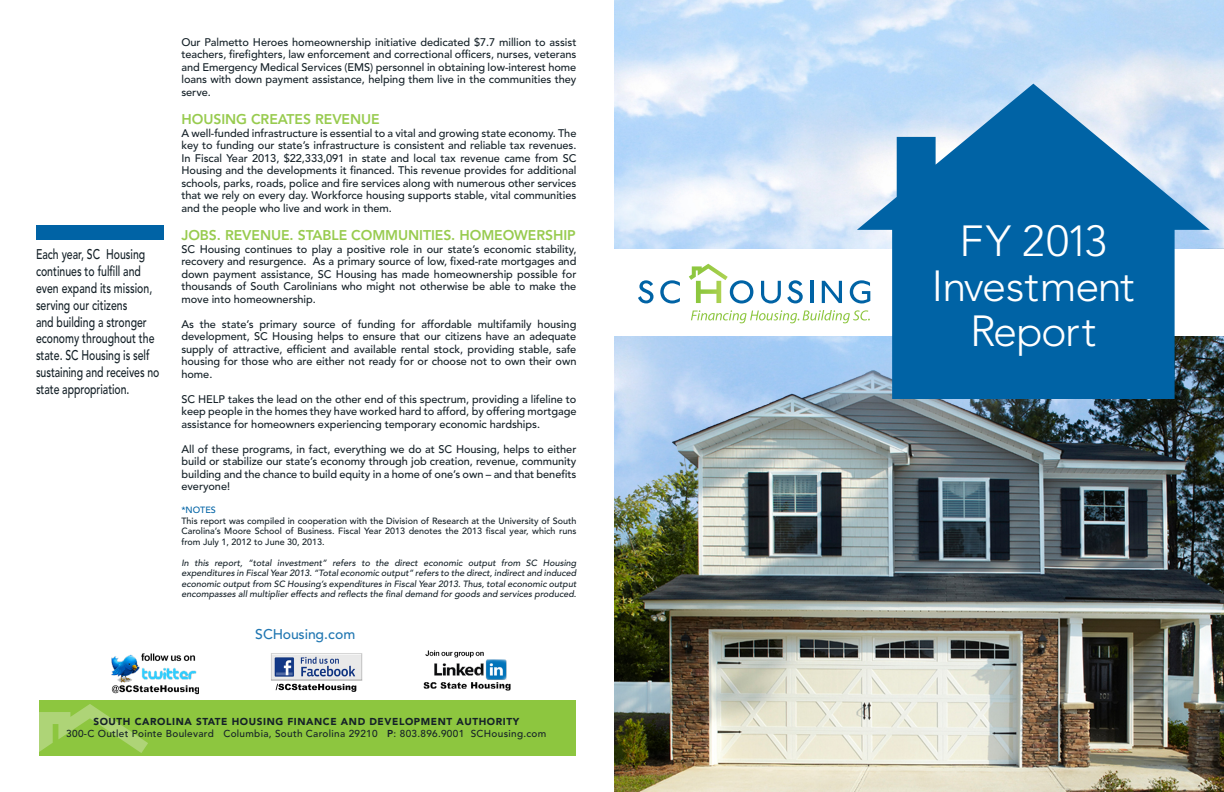
<style>
.page{position:relative;width:1224px;height:792px;background:#fff}
.page>*{position:absolute;margin:0;border:0;box-sizing:border-box;transform-origin:0 0}
.t1{font:300 43.2px/45px "Avenir LT Std";letter-spacing:-.03em;color:#fff;text-align:center}
.t2{font:500 14px/16.8px "Avenir LT Std";color:#152128;scale:.75 1}
.t3{font:800 14px "Avenir LT Std";letter-spacing:-.005em;color:#98cb4f}
.t4{font:500 14px "Avenir LT Std";color:#2177b2}
.t5{font:500 11px/12.5px "Avenir LT Std";letter-spacing:-.005em;color:#152128;text-align:justify}
.t6{font:500 10px "Avenir LT Std";letter-spacing:.03em;color:#152128}
.t7{font:900 10px "Avenir LT Std";letter-spacing:.06em;color:#152128}
.t8{font:italic 500 9px/10.5px "Avenir LT Std";color:#152128;text-align:justify}
.t9{font:500 9px/10.5px "Avenir LT Std";color:#152128;text-align:justify}
.t10{font:500 9px "Avenir LT Std";color:#0063a5}
.s1{font-weight:800}
</style>
<div class="page">
<img style="left:615px;top:0;width:609px;height:792px">
<div style="left:36px;top:700px;width:540px;height:56px;background:#8dc63f"></div>
<svg style="left:39px;top:704px;width:109px;height:49px"></svg>
<div style="left:13px;top:654px;width:26px;height:135px;background:#fff"></div>
<img style="left:111px;top:653px;width:88px;height:41px">
<img style="left:271px;top:653px;width:92px;height:39px">
<img style="left:276px;top:684px;width:68px;height:6px">
<img style="left:423px;top:650px;width:88px;height:41px">
<div style="left:36px;top:225px;width:128px;height:15px;background:#0063a5"></div>
<div style="left:605px;top:249px;width:307px;height:87px;background:#fff"></div>
<div style="left:1122px;top:249px;width:102px;height:87px;background:#fff"></div>
<svg style="left:857px;top:84px;width:353px;height:315px;background:#4189bb"></svg>
<svg style="left:638px;top:280px;width:16px;height:23px"></svg>
<svg style="left:660px;top:280px;width:20px;height:24px"></svg>
<svg style="left:689px;top:264px;width:64px;height:40px"></svg>
<svg style="left:761px;top:281px;width:20px;height:23px"></svg>
<svg style="left:787px;top:280px;width:16px;height:23px"></svg>
<hr style="left:810px;top:281px;width:3px;height:22px;background:#0063a5">
<svg style="left:822px;top:281px;width:20px;height:22px"></svg>
<svg style="left:850px;top:280px;width:20px;height:24px"></svg>
<svg style="left:691px;top:310px;width:179px;height:13px"></svg>
<p class="t2" style="left:36px;top:246px;width:166px">Each year, SC Housing continues to fulfill and even expand its mission, serving our citizens<br>and building a stronger economy throughout the state. SC Housing is self sustaining and receives no state appropriation.</p>
<p class="t5" style="left:181px;top:36px;width:397px">Our Palmetto Heroes homeownership initiative dedicated $7.7 million to assist teachers, firefighters, law enforcement and correctional officers, nurses, veterans and Emergency Medical Services (EMS) personnel in obtaining low-interest home loans with down payment assistance, helping them live in the communities they serve.</p>
<p class="t3" style="left:181px;top:111px;width:200px">HOUSING CREATES REVENUE</p>
<p class="t5" style="left:181px;top:127px;width:397px">A well-funded infrastructure is essential to a vital and growing state economy. The key to funding our state’s infrastructure is consistent and reliable tax revenues.<br>In Fiscal Year 2013, $22,333,091 in state and local tax revenue came from SC Housing and the developments it financed. This revenue provides for additional schools, parks, roads, police and fire services along with numerous other services that we rely on every day. Workforce housing supports stable, vital communities and the people who live and work in them.</p>
<p class="t3" style="left:181px;top:227px;width:396px">JOBS. REVENUE. STABLE COMMUNITIES. HOMEOWERSHIP</p>
<p class="t5" style="left:181px;top:243px;width:397px">SC Housing continues to play a positive role in our state’s economic stability, recovery and resurgence. As a primary source of low, fixed-rate mortgages and down payment assistance, SC Housing has made homeownership possible for thousands of South Carolinians who might not otherwise be able to make the move into homeownership.</p>
<p class="t5" style="left:181px;top:318px;width:397px">As the state’s primary source of funding for affordable multifamily housing development, SC Housing helps to ensure that our citizens have an adequate supply of attractive, efficient and available rental stock, providing stable, safe housing for those who are either not ready for or choose not to own their own home.</p>
<p class="t5" style="left:181px;top:393px;width:397px">SC HELP takes the lead on the other end of this spectrum, providing a lifeline to keep people in the homes they have worked hard to afford, by offering mortgage assistance for homeowners experiencing temporary economic hardships.</p>
<p class="t5" style="left:181px;top:443px;width:396px">All of these programs, in fact, everything we do at SC Housing, helps to either build or stabilize our state’s economy through job creation, revenue, community building and the chance to build equity in a home of one’s own – and that benefits everyone!</p>
<p class="t10" style="left:181px;top:505px;width:36px">*NOTES</p>
<p class="t9" style="left:181px;top:516px;width:396px">This report was compiled in cooperation with the Division of Research at the University of South Carolina’s Moore School of Business. Fiscal Year 2013 denotes the 2013 fiscal year, which runs from July 1, 2012 to June 30, 2013.</p>
<p class="t8" style="left:181px;top:558px;width:397px">In this report, “total investment” refers to the direct economic output from SC Housing expenditures in Fiscal Year 2013. “Total economic output” refers to the direct, indirect and induced economic output from SC Housing’s expenditures in Fiscal Year 2013. Thus, total economic output encompasses all multiplier effects and reflects the final demand for goods and services produced.</p>
<p class="t4" style="left:255px;top:626px;width:102px">SCHousing.com</p>
<p class="t7" style="left:93px;top:716px;width:427px">SOUTH CAROLINA STATE HOUSING FINANCE AND DEVELOPMENT AUTHORITY</p>
<p class="t6" style="left:66px;top:728px;width:482px">300-C Outlet Pointe Boulevard Columbia, South Carolina 29210 <span class="s1">P</span>: 803.896.9001 SCHousing.com</p>
<p class="t1" style="left:932px;top:218px;width:204px">FY 2013<br>Investment<br>Report</p>
</div>
